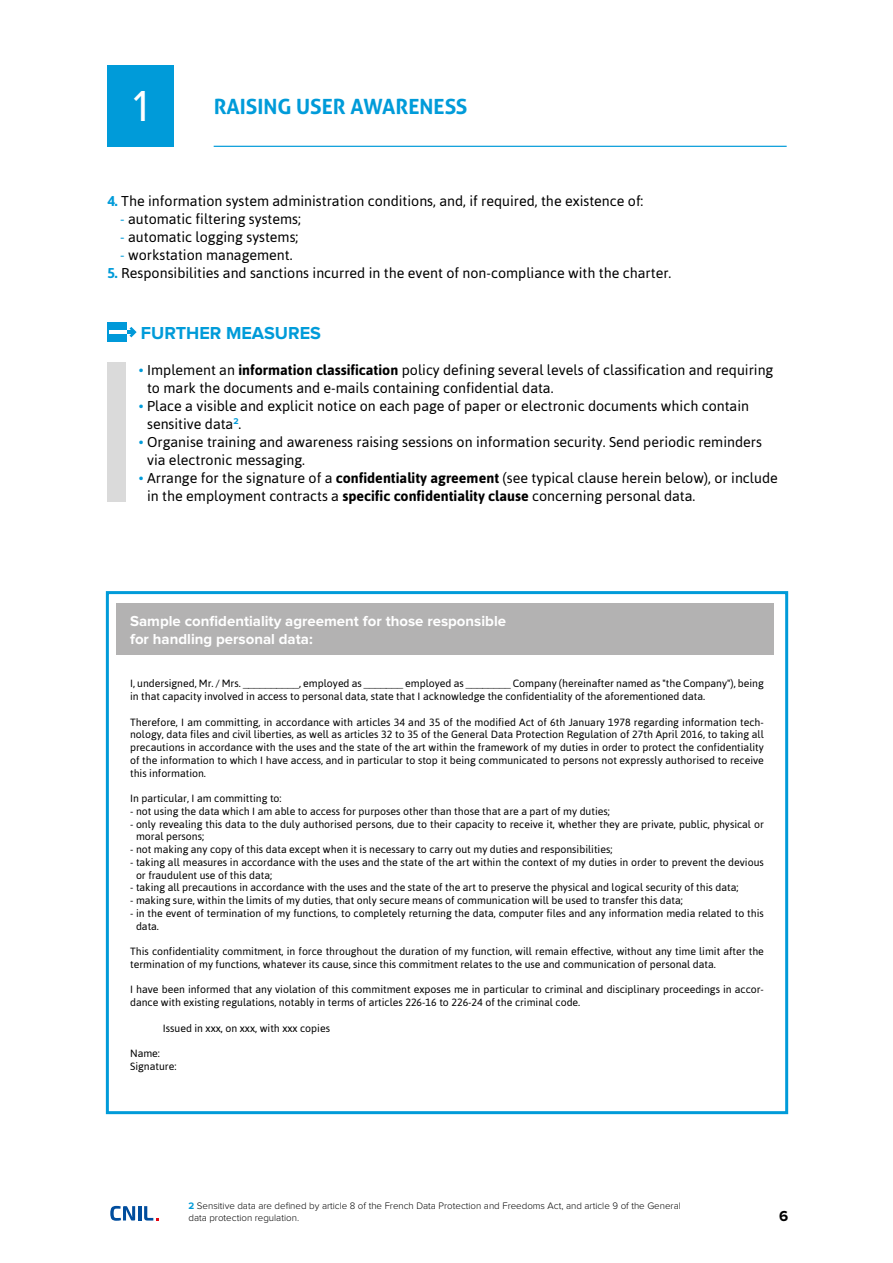
<style>
.page{position:relative;width:893px;height:1263px;background:#fff}
.page>*{position:absolute;margin:0;border:0;box-sizing:border-box;transform-origin:0 0}
.t1{font:45px "Proxima Nova";color:#fff}
.t2{font:700 21px "Aller";color:#009bd9}
.t3{font:700 18px "Proxima Nova";color:#009bd9}
.t4{font:700 15px/18px "Proxima Nova";color:#fff}
.t5{font:700 15px "Proxima Nova";color:#000}
.t6{font:14.25px/18px "Asap";color:#000}
.t7{font:10.5px/12.8px "Asap";color:#000}
.t8{font:300 9.75px/11.7px "Proxima Nova";color:#000}
.s1{font-weight:700;color:#009bd9}
.s2{color:#009bd9}
.s3{font-weight:700}
</style>
<div class="page">
<svg style="left:110px;top:1206px;width:25px;height:15px"></svg>
<hr style="left:138px;top:1206px;width:3px;height:14px;background:#004d9d">
<svg style="left:144px;top:1206px;width:15px;height:14px"></svg>
<div style="left:117px;top:604px;width:657px;height:51px;background:#b3b2b2"></div>
<div style="left:106px;top:591px;width:682px;height:523px;border:3px solid #009bd9"></div>
<div style="left:107px;top:362px;width:19px;height:140px;background:#dadada"></div>
<div style="left:107px;top:65px;width:67px;height:82px;background:#009bd9"></div>
<hr style="left:214px;top:146px;width:573px;height:1px;background:#009bd9">
<div style="left:107px;top:322px;width:20px;height:20px;background:#0099d9"></div>
<hr style="left:109px;top:330px;width:18px;height:4px;background:#fff">
<svg style="left:127px;top:327px;width:10px;height:10px"></svg>
<h1 class="t1" style="left:133px;top:85px;width:17px">1</h1>
<h2 class="t2" style="left:214px;top:93px;width:255px">RAISING USER AWARENESS</h2>
<h3 class="t6" style="left:107px;top:192px;width:538px"><span class="s1">4.</span> The information system administration conditions, and, if required, the existence of:</h3>
<h3 class="t6" style="left:120px;top:210px;width:182px"><span class="s2">-</span> automatic filtering systems;</h3>
<h3 class="t6" style="left:120px;top:228px;width:180px"><span class="s2">-</span> automatic logging systems;</h3>
<h3 class="t6" style="left:120px;top:246px;width:174px"><span class="s2">-</span> workstation management.</h3>
<h3 class="t6" style="left:107px;top:264px;width:566px"><span class="s1">5.</span> Responsibilities and sanctions incurred in the event of non-compliance with the charter.</h3>
<h3 class="t3" style="left:141px;top:325px;width:182px">FURTHER MEASURES</h3>
<h3 class="t6" style="left:147px;top:361px;width:628px;text-indent:-8px"><span class="s2">•</span> Implement an <span class="s3">information classification</span> policy defining several levels of classification and requiring to mark the documents and e-mails containing confidential data.</h3>
<h3 class="t6" style="left:147px;top:397px;width:603px;text-indent:-8px"><span class="s2">•</span> Place a visible and explicit notice on each page of paper or electronic documents which contain sensitive data<sup>2</sup>.</h3>
<h3 class="t6" style="left:147px;top:433px;width:616px;text-indent:-8px"><span class="s2">•</span> Organise training and awareness raising sessions on information security. Send periodic reminders via electronic messaging.</h3>
<h3 class="t6" style="left:147px;top:469px;width:632px;text-indent:-8px"><span class="s2">•</span> Arrange for the signature of a <span class="s3">confidentiality agreement</span> (see typical clause herein below), or include in the employment contracts a <span class="s3">specific confidentiality clause</span> concerning personal data.</h3>
<h3 class="t4" style="left:130px;top:613px;width:377px">Sample confidentiality agreement for those responsible for handling personal data:</h3>
<p class="t7" style="left:130px;top:677px;width:635px">I, undersigned, Mr. / Mrs. __________, employed as _______ employed as ________ Company (hereinafter named as "the Company"), being in that capacity involved in access to personal data, state that I acknowledge the confidentiality of the aforementioned data.</p>
<p class="t7" style="left:130px;top:715px;width:635px;text-align:justify">Therefore, I am committing, in accordance with articles 34 and 35 of the modified Act of 6th January 1978 regarding information tech&shy;nology, data files and civil liberties, as well as articles 32 to 35 of the General Data Protection Regulation of 27th April 2016, to taking all precautions in accordance with the uses and the state of the art within the framework of my duties in order to protect the confidentiality of the information to which I have access, and in particular to stop it being communicated to persons not expressly authorised to receive this information.</p>
<p class="t7" style="left:130px;top:792px;width:153px">In particular, I am committing to:</p>
<p class="t7" style="left:130px;top:805px;width:481px">- not using the data which I am able to access for purposes other than those that are a part of my duties;</p>
<p class="t7" style="left:136px;top:817px;width:629px;text-indent:-6px">- only revealing this data to the duly authorised persons, due to their capacity to receive it, whether they are private, public, physical or moral persons;</p>
<p class="t7" style="left:130px;top:843px;width:484px">- not making any copy of this data except when it is necessary to carry out my duties and responsibilities;</p>
<p class="t7" style="left:136px;top:856px;width:629px;text-indent:-6px">- taking all measures in accordance with the uses and the state of the art within the context of my duties in order to prevent the devious or fraudulent use of this data;</p>
<p class="t7" style="left:130px;top:881px;width:610px">- taking all precautions in accordance with the uses and the state of the art to preserve the physical and logical security of this data;</p>
<p class="t7" style="left:130px;top:894px;width:554px">- making sure, within the limits of my duties, that only secure means of communication will be used to transfer this data;</p>
<p class="t7" style="left:136px;top:907px;width:629px;text-indent:-6px">- in the event of termination of my functions, to completely returning the data, computer files and any information media related to this data.</p>
<p class="t7" style="left:130px;top:945px;width:635px">This confidentiality commitment, in force throughout the duration of my function, will remain effective, without any time limit after the termination of my functions, whatever its cause, since this commitment relates to the use and communication of personal data.</p>
<p class="t7" style="left:130px;top:983px;width:635px">I have been informed that any violation of this commitment exposes me in particular to criminal and disciplinary proceedings in accor&shy;dance with existing regulations, notably in terms of articles 226-16 to 226-24 of the criminal code.</p>
<p class="t7" style="left:163px;top:1021px;width:169px">Issued in xxx, on xxx, with xxx copies</p>
<p class="t7" style="left:130px;top:1047px;width:48px">Name:<br>Signature:</p>
<p class="t8" style="left:189px;top:1201px;width:494px"><span class="s1">2</span> Sensitive data are defined by article 8 of the French Data Protection and Freedoms Act, and article 9 of the General data protection regulation.</p>
<h3 class="t5" style="left:779px;top:1209px;width:11px">6</h3>
</div>
